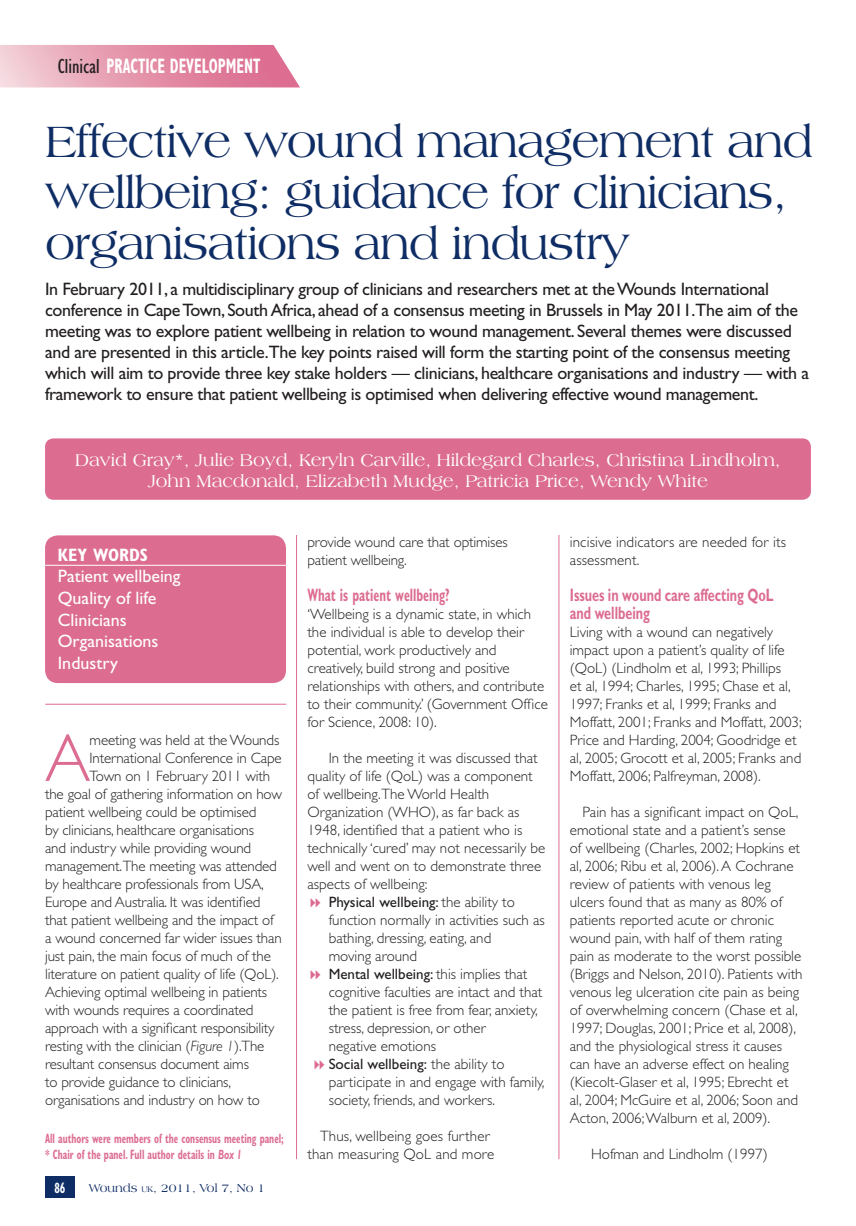
<style>
.page{position:relative;width:856px;height:1226px;background:#fff}
.page>*{position:absolute;margin:0;border:0;box-sizing:border-box;transform-origin:0 0}
.First_para{font:300 67.8px "Gill Sans";color:#dc6c90}
.Article_Header{font:46.5px/51px "Americana BT";letter-spacing:-.025em;color:#0f2d65}
.t1{font:700 condensed 21px "Gill Sans";color:#fff;scale:.7 1}
.Body_text{font:18px/21px "Gill Sans";letter-spacing:-.02em;color:#231f20}
.Author_names{font:18px/21.6px "Americana BT";color:#fff;text-align:center}
.Key_words{font:18px "Gill Sans";color:#fff}
.A_Header{font:700 18px/18px "Gill Sans";color:#dc6c90;scale:.7 1}
.A_Header-2{font:700 condensed 18px "Gill Sans";color:#dc6c90;scale:.7 1}
.Key_words_header{font:700 condensed 18px "Gill Sans";color:#fff}
.First_para-2{font:300 15px/18px "Gill Sans";letter-spacing:-.01em;color:#231f20}
.Bodytext{font:300 15px/18px "Gill Sans";color:#231f20}
.bullet{font:300 15px/18px "Gill Sans";color:#231f20}
.Body_text-2{font:300 15px "Gill Sans";color:#231f20}
.t2{font:700 condensed 15px "Gill Sans";color:#fff;scale:.7 1}
.Author_details{font:700 condensed 13.5px/16.5px "Gill Sans";color:#dc6c90;scale:.7 1}
.t3{font:12px "Americana BT";color:#0f2d65}
.s1{font-weight:400;color:#231f20}
.s2{font-style:italic}
.s3{font-style:italic;font-stretch:normal}
.s4{font-size:8.4px}
.s5{font-weight:400}
</style>
<div class="page">
<div style="left:45px;top:1176px;width:30px;height:21px;background:#0f2d65"></div>
<svg style="left:0;top:45px;width:300px;height:42px;background:#e69ab0"></svg>
<hr style="left:45px;top:704px;width:241px;height:1px;background:#dc6c90">
<div style="left:45px;top:535px;width:241px;height:148px;background:#dc6c90;border-radius:13px"></div>
<hr style="left:45px;top:565px;width:241px;height:1px;background:#fff">
<hr style="left:296px;top:535px;width:1px;height:624px;background:#dc6c90">
<hr style="left:558px;top:535px;width:1px;height:624px;background:#dc6c90">
<div style="left:45px;top:438px;width:765px;height:61px;background:#dc6c90;border-radius:9px"></div>
<p class="t1" style="left:58px;top:54px;width:291px"><span class="s1">Clinical</span> PRACTICE DEVELOPMENT</p>
<p class="Article_Header" style="left:45px;top:115px;width:768px">Effective wound management and wellbeing: guidance for clinicians, organisations and industry</p>
<p class="Body_text" style="left:45px;top:278px;width:765px">In February 2011, a multidisciplinary group of clinicians and researchers met at the Wounds International conference in Cape Town, South Africa, ahead of a consensus meeting in Brussels in May 2011.The aim of the meeting was to explore patient wellbeing in relation to wound management. Several themes were discussed and are presented in this article.The key points raised will form the starting point of the consensus meeting which will aim to provide three key stake holders — clinicians, healthcare organisations and industry — with a framework to ensure that patient wellbeing is optimised when delivering effective wound management.</p>
<p class="Author_names" style="left:75px;top:449px;width:707px">David Gray*, Julie Boyd, Keryln Carville, Hildegard Charles, Christina Lindholm,<br>John Macdonald, Elizabeth Mudge, Patricia Price, Wendy White</p>
<p class="Key_words_header" style="left:58px;top:544px;width:92px">KEY WORDS</p>
<p class="Key_words" style="left:58px;top:566px;width:124px">Patient wellbeing</p>
<p class="Key_words" style="left:58px;top:587px;width:100px">Quality of life</p>
<p class="Key_words" style="left:58px;top:609px;width:71px">Clinicians</p>
<p class="Key_words" style="left:58px;top:630px;width:102px">Organisations</p>
<p class="Key_words" style="left:58px;top:652px;width:62px">Industry</p>
<p class="First_para" style="left:45px;top:720px;width:47px">A</p>
<p class="First_para-2" style="left:90px;top:731px;width:191px">meeting was held at the Wounds</p>
<p class="First_para-2" style="left:90px;top:749px;width:193px">International Conference in Cape</p>
<p class="First_para-2" style="left:90px;top:767px;width:182px">Town on 1 February 2011 with</p>
<p class="First_para-2" style="left:45px;top:785px;width:238px">the goal of gathering information on how</p>
<p class="First_para-2" style="left:45px;top:803px;width:213px">patient wellbeing could be optimised</p>
<p class="First_para-2" style="left:45px;top:821px;width:210px">by clinicians, healthcare organisations</p>
<p class="First_para-2" style="left:45px;top:839px;width:208px">and industry while providing wound</p>
<p class="First_para-2" style="left:45px;top:857px;width:233px">management.The meeting was attended</p>
<p class="First_para-2" style="left:45px;top:875px;width:220px">by healthcare professionals from USA,</p>
<p class="First_para-2" style="left:45px;top:893px;width:217px">Europe and Australia. It was identified</p>
<p class="First_para-2" style="left:45px;top:911px;width:230px">that patient wellbeing and the impact of</p>
<p class="First_para-2" style="left:45px;top:929px;width:238px">a wound concerned far wider issues than</p>
<p class="First_para-2" style="left:45px;top:947px;width:227px">just pain, the main focus of much of the</p>
<p class="First_para-2" style="left:45px;top:965px;width:235px">literature on patient quality of life (QoL).</p>
<p class="First_para-2" style="left:45px;top:983px;width:224px">Achieving optimal wellbeing in patients</p>
<p class="First_para-2" style="left:45px;top:1001px;width:210px">with wounds requires a coordinated</p>
<p class="First_para-2" style="left:45px;top:1019px;width:231px">approach with a significant responsibility</p>
<p class="First_para-2" style="left:45px;top:1037px;width:221px">resting with the clinician (<span class="s2">Figure 1</span>).The</p>
<p class="First_para-2" style="left:45px;top:1055px;width:205px">resultant consensus document aims</p>
<p class="First_para-2" style="left:45px;top:1073px;width:187px">to provide guidance to clinicians,</p>
<p class="First_para-2" style="left:45px;top:1091px;width:216px">organisations and industry on how to</p>
<p class="Author_details" style="left:45px;top:1129px;width:342px">All authors were members of the consensus meeting panel; * Chair of the panel. Full author details in <span class="s3">Box 1</span></p>
<p class="t2" style="left:54px;top:1178px;width:17px">86</p>
<p class="t3" style="left:89px;top:1180px;width:178px">Wounds <span class="s4">uk</span>, 2011, Vol 7, No 1</p>
<p class="First_para-2" style="left:307px;top:533px;width:202px">provide wound care that optimises patient wellbeing.</p>
<p class="A_Header-2" style="left:307px;top:584px;width:205px">What is patient wellbeing?</p>
<p class="First_para-2" style="left:307px;top:605px;width:242px">‘Wellbeing is a dynamic state, in which the individual is able to develop their potential, work productively and creatively, build strong and positive relationships with others, and contribute to their community.’ (Government Office for Science, 2008: 10).</p>
<p class="First_para-2" style="left:307px;top:749px;width:239px;text-indent:21px">In the meeting it was discussed that quality of life (QoL) was a component of wellbeing.The World Health Organization (WHO), as far back as 1948, identified that a patient who is technically ‘cured’ may not necessarily be well and went on to demonstrate three aspects of wellbeing:</p>
<p class="bullet" style="left:328px;top:893px;width:218px"><span class="s5">Physical wellbeing:</span> the ability to function normally in activities such as bathing, dressing, eating, and<br>moving around</p>
<p class="bullet" style="left:328px;top:965px;width:215px"><span class="s5">Mental wellbeing:</span> this implies that cognitive faculties are intact and that the patient is free from fear, anxiety, stress, depression, or other<br>negative emotions</p>
<p class="bullet" style="left:328px;top:1055px;width:217px"><span class="s5">Social wellbeing:</span> the ability to participate in and engage with family, society, friends, and workers.</p>
<p class="Bodytext" style="left:307px;top:1127px;width:188px;text-align:center">Thus, wellbeing goes further than measuring QoL and more</p>
<p class="Bodytext" style="left:569px;top:533px;width:218px">incisive indicators are needed for its assessment.</p>
<p class="A_Header" style="left:569px;top:585px;width:293px">Issues in wound care affecting QoL and wellbeing</p>
<p class="First_para-2" style="left:569px;top:623px;width:233px">Living with a wound can negatively impact upon a patient’s quality of life (QoL) (Lindholm et al, 1993; Phillips<br>et al, 1994; Charles, 1995; Chase et al, 1997; Franks et al, 1999; Franks and Moffatt, 2001; Franks and Moffatt, 2003; Price and Harding, 2004; Goodridge et al, 2005; Grocott et al, 2005; Franks and Moffatt, 2006; Palfreyman, 2008).</p>
<p class="Bodytext" style="left:569px;top:803px;width:234px;text-indent:13px">Pain has a significant impact on QoL, emotional state and a patient’s sense<br>of wellbeing (Charles, 2002; Hopkins et al, 2006; Ribu et al, 2006). A Cochrane review of patients with venous leg ulcers found that as many as 80% of patients reported acute or chronic wound pain, with half of them rating pain as moderate to the worst possible (Briggs and Nelson, 2010). Patients with venous leg ulceration cite pain as being of overwhelming concern (Chase et al, 1997; Douglas, 2001; Price et al, 2008), and the physiological stress it causes can have an adverse effect on healing (Kiecolt-Glaser et al, 1995; Ebrecht et al, 2004; McGuire et al, 2006; Soon and Acton, 2006; Walburn et al, 2009).</p>
<p class="Body_text-2" style="left:591px;top:1145px;width:178px">Hofman and Lindholm (1997)</p>
</div>
